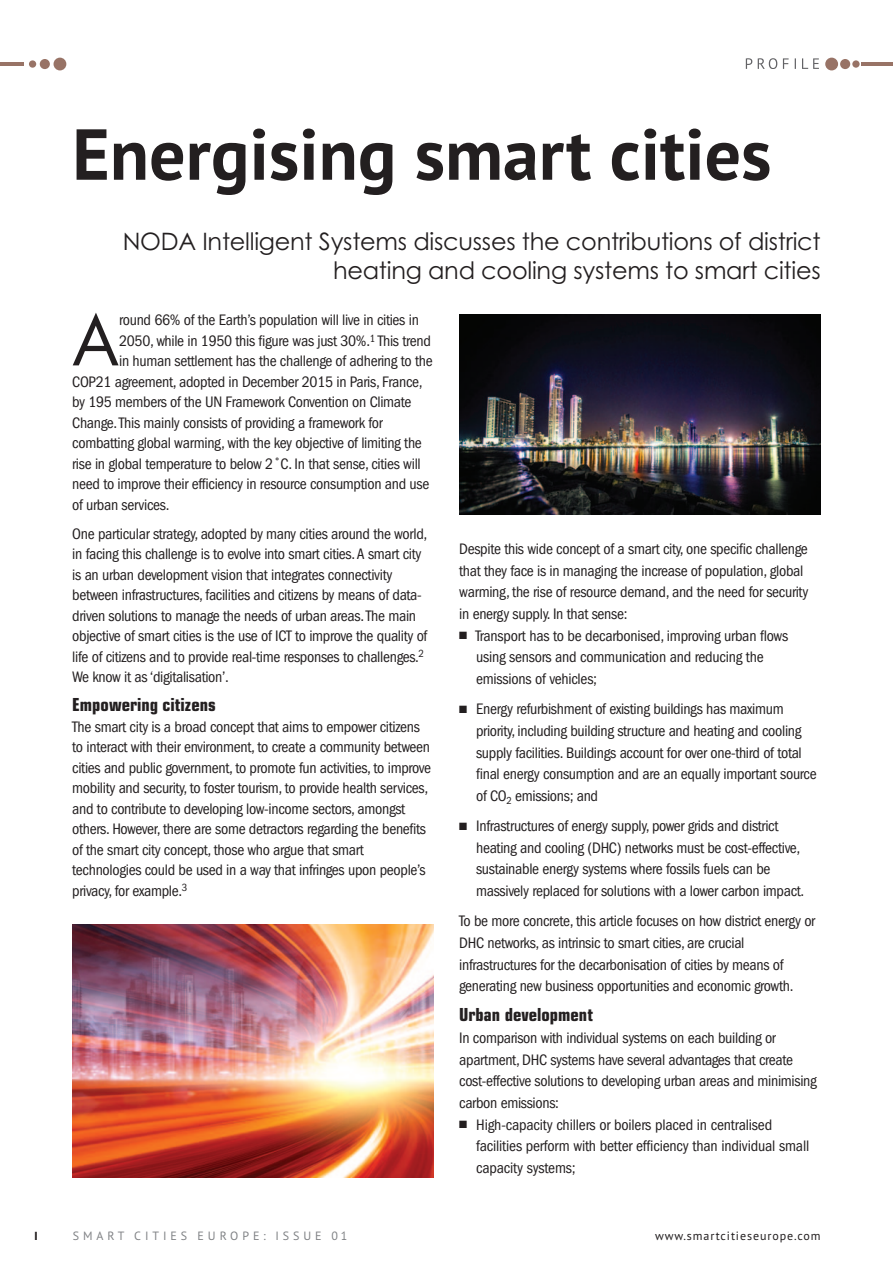
<style>
.page{position:relative;width:893px;height:1263px;background:#fff}
.page>*{position:absolute;margin:0;border:0;box-sizing:border-box;transform-origin:0 0}
.t1{font:700 72px "PT Sans";color:#231f20}
.t2{font:66.75px "Futura Std";color:#231f20}
.t3{font:24px/28.8px "Century Gothic";letter-spacing:-.01em;color:#231f20;text-align:right}
.t4{font:700 condensed 18px "Eurostile LT Std";color:#231f20}
.t5{font:condensed 15.75px/21.6px "ITC Franklin Gothic Std";letter-spacing:-.02em;color:#231f20}
.t6{font:12px "PT Sans";letter-spacing:.33em;color:#808285}
.t7{font:12px "PT Sans";letter-spacing:.075em;color:#231f20}
.t8{font:700 12px "Gill Sans Std";color:#231f20}
</style>
<div class="page">
<svg style="left:746px;top:58px;width:73px;height:11px"></svg>
<img style="left:72px;top:924px;width:362px;height:254px">
<img style="left:459px;top:315px;width:362px;height:199px">
<div style="left:40px;top:59px;width:10px;height:10px;background:#987366;border-radius:50%"></div>
<div style="left:54px;top:58px;width:12px;height:12px;background:#987366;border-radius:50%"></div>
<div style="left:29px;top:60px;width:7px;height:8px;background:#987366;border-radius:50%"></div>
<hr style="left:0;top:63px;width:23px;height:3px;background:#987366">
<hr style="left:861px;top:63px;width:32px;height:3px;background:#987366">
<div style="left:840px;top:59px;width:10px;height:10px;background:#987366;border-radius:50%"></div>
<div style="left:825px;top:58px;width:13px;height:12px;background:#987366;border-radius:50%"></div>
<div style="left:852px;top:60px;width:8px;height:8px;background:#987366;border-radius:50%"></div>
<h1 class="t1" style="left:72px;top:107px;width:701px">Energising smart cities</h1>
<h3 class="t3" style="left:123px;top:227px;width:699px">NODA Intelligent Systems discusses the contributions of district heating and cooling systems to smart cities</h3>
<h2 class="t2" style="left:72px;top:298px;width:48px">A</h2>
<p class="t5" style="left:119px;top:310px;width:301px">round 66% of the Earth’s population will live in cities in</p>
<p class="t5" style="left:119px;top:330px;width:313px">2050, while in 1950 this figure was just 30%.<sup>1</sup> This trend</p>
<p class="t5" style="left:119px;top:351px;width:315px">in human settlement has the challenge of adhering to the</p>
<p class="t5" style="left:72px;top:371px;width:352px">COP21 agreement, adopted in December 2015 in Paris, France,</p>
<p class="t5" style="left:72px;top:392px;width:341px">by 195 members of the UN Framework Convention on Climate</p>
<p class="t5" style="left:72px;top:412px;width:312px">Change. This mainly consists of providing a framework for</p>
<p class="t5" style="left:72px;top:433px;width:351px">combatting global warming, with the key objective of limiting the</p>
<p class="t5" style="left:72px;top:453px;width:350px">rise in global temperature to below 2˚C. In that sense, cities will</p>
<p class="t5" style="left:72px;top:474px;width:359px">need to improve their efficiency in resource consumption and use</p>
<p class="t5" style="left:72px;top:494px;width:99px">of urban services.</p>
<p class="t5" style="left:72px;top:524px;width:357px;line-height:20.5px">One particular strategy, adopted by many cities around the world, in facing this challenge is to evolve into smart cities. A smart city is an urban development vision that integrates connectivity between infrastructures, facilities and citizens by means of data&shy;driven solutions to manage the needs of urban areas. The main objective of smart cities is the use of ICT to improve the quality of life of citizens and to provide real-time responses to challenges.<sup>2<br></sup>We know it as ‘digitalisation’.</p>
<p class="t4" style="left:72px;top:694px;width:145px">Empowering citizens</p>
<p class="t5" style="left:72px;top:716px;width:360px;line-height:20.5px">The smart city is a broad concept that aims to empower citizens to interact with their environment, to create a community between cities and public government, to promote fun activities, to improve mobility and security, to foster tourism, to provide health services, and to contribute to developing low-income sectors, amongst others. However, there are some detractors regarding the benefits of the smart city concept, those who argue that smart technologies could be used in a way that infringes upon people’s privacy, for example.<sup>3</sup></p>
<p class="t5" style="left:459px;top:538px;width:350px">Despite this wide concept of a smart city, one specific challenge that they face is in managing the increase of population, global warming, the rise of resource demand, and the need for security in energy supply. In that sense:</p>
<p class="t5" style="left:476px;top:625px;width:314px;text-indent:-17px">■ Transport has to be decarbonised, improving urban flows using sensors and communication and reducing the emissions of vehicles;</p>
<p class="t5" style="left:476px;top:698px;width:342px;text-indent:-17px">■ Energy refurbishment of existing buildings has maximum priority, including building structure and heating and cooling supply facilities. Buildings account for over one-third of total final energy consumption and are an equally important source of CO<sub>2</sub> emissions; and</p>
<p class="t5" style="left:476px;top:815px;width:330px;text-indent:-17px">■ Infrastructures of energy supply, power grids and district heating and cooling (DHC) networks must be cost-effective, sustainable energy systems where fossils fuels can be massively replaced for solutions with a lower carbon impact.</p>
<p class="t5" style="left:459px;top:910px;width:357px">To be more concrete, this article focuses on how district energy or DHC networks, as intrinsic to smart cities, are crucial infrastructures for the decarbonisation of cities by means of generating new business opportunities and economic growth.</p>
<p class="t4" style="left:459px;top:1004px;width:135px">Urban development</p>
<p class="t5" style="left:459px;top:1027px;width:359px">In comparison with individual systems on each building or apartment, DHC systems have several advantages that create cost-effective solutions to developing urban areas and minimising carbon emissions:</p>
<p class="t5" style="left:476px;top:1114px;width:335px;text-indent:-17px">■ High-capacity chillers or boilers placed in centralised facilities perform with better efficiency than individual small capacity systems;</p>
<p class="t8" style="left:33px;top:1228px;width:8px">1</p>
<p class="t6" style="left:73px;top:1228px;width:276px">SMART CITIES EUROPE: ISSUE 01</p>
<p class="t7" style="left:655px;top:1228px;width:167px">www.smartcitieseurope.com</p>
</div>
